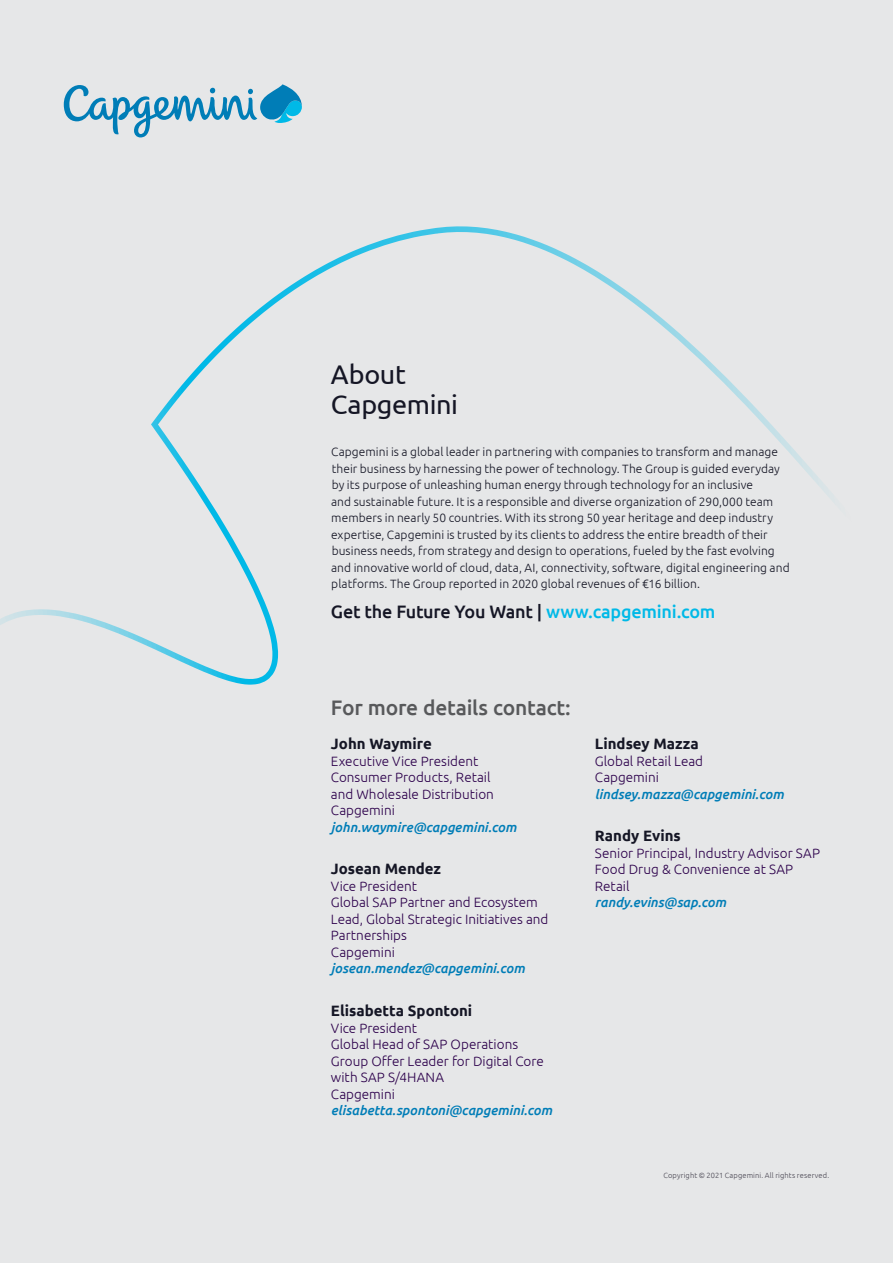
<style>
.page{position:relative;width:893px;height:1263px;background:#e6e7e8}
.page>*{position:absolute;margin:0;border:0;box-sizing:border-box;transform-origin:0 0}
.t1{font:27px/30px "Ubuntu";letter-spacing:-.015em;color:#151625}
.t2{font:500 21px "Ubuntu";letter-spacing:-.01em;color:#58595b}
.t3{font:500 18px "Ubuntu";letter-spacing:-.015em;color:#151625}
.t4{font:700 15px "Ubuntu";color:#151625}
.t5{font:300 13.5px/16.5px "Ubuntu";color:#2c004b}
.t6{font:italic 500 13.5px "Ubuntu";color:#007db7}
.t7{font:300 12px/16.5px "Ubuntu";letter-spacing:.005em;color:#151625}
.t8{font:300 7.5px "Ubuntu";letter-spacing:.015em;color:#484551}
.s1{color:#00b9e7}
</style>
<div class="page">
<svg style="left:0;top:226px;width:830px;height:459px"></svg>
<svg style="left:64px;top:84px;width:238px;height:53px"></svg>
<h1 class="t1" style="left:331px;top:359px;width:129px">About<br>Capgemini</h1>
<p class="t7" style="left:331px;top:443px;width:460px">Capgemini is a global leader in partnering with companies to transform and manage their business by harnessing the power of technology. The Group is guided everyday by its purpose of unleashing human energy through technology for an inclusive<br>and sustainable future. It is a responsible and diverse organization of 290,000 team members in nearly 50 countries. With its strong 50 year heritage and deep industry expertise, Capgemini is trusted by its clients to address the entire breadth of their business needs, from strategy and design to operations, fueled by the fast evolving and innovative world of cloud, data, AI, connectivity, software, digital engineering and platforms. The Group reported in 2020 global revenues of €16 billion.</p>
<h3 class="t3" style="left:331px;top:600px;width:386px">Get the Future You Want | <span class="s1">www.capgemini.com</span></h3>
<h2 class="t2" style="left:331px;top:694px;width:241px">For more details contact:</h2>
<p class="t4" style="left:331px;top:735px;width:102px">John Waymire</p>
<p class="t5" style="left:331px;top:752px;width:164px">Executive Vice President<br>Consumer Products, Retail and Wholesale Distribution<br>Capgemini</p>
<p class="t6" style="left:331px;top:819px;width:187px">john.waymire@capgemini.com</p>
<p class="t4" style="left:331px;top:860px;width:112px">Josean Mendez</p>
<p class="t5" style="left:331px;top:877px;width:219px">Vice President<br>Global SAP Partner and Ecosystem<br>Lead, Global Strategic Initiatives and<br>Partnerships<br>Capgemini</p>
<p class="t6" style="left:331px;top:960px;width:195px">josean.mendez@capgemini.com</p>
<p class="t4" style="left:331px;top:1001px;width:143px">Elisabetta Spontoni</p>
<p class="t5" style="left:331px;top:1019px;width:214px">Vice President<br>Global Head of SAP Operations<br>Group Offer Leader for Digital Core with SAP S/4HANA<br>Capgemini</p>
<p class="t6" style="left:331px;top:1102px;width:223px">elisabetta.spontoni@capgemini.com</p>
<p class="t4" style="left:595px;top:735px;width:105px">Lindsey Mazza</p>
<p class="t5" style="left:595px;top:752px;width:110px">Global Retail Lead<br>Capgemini</p>
<p class="t6" style="left:595px;top:786px;width:190px">lindsey.mazza@capgemini.com</p>
<p class="t4" style="left:595px;top:827px;width:87px">Randy Evins</p>
<p class="t5" style="left:595px;top:844px;width:227px">Senior Principal, Industry Advisor SAP<br>Food Drug &amp; Convenience at SAP<br>Retail</p>
<p class="t6" style="left:595px;top:894px;width:133px">randy.evins@sap.com</p>
<p class="t8" style="left:663px;top:1171px;width:167px">Copyright © 2021 Capgemini. All rights reserved.</p>
</div>
